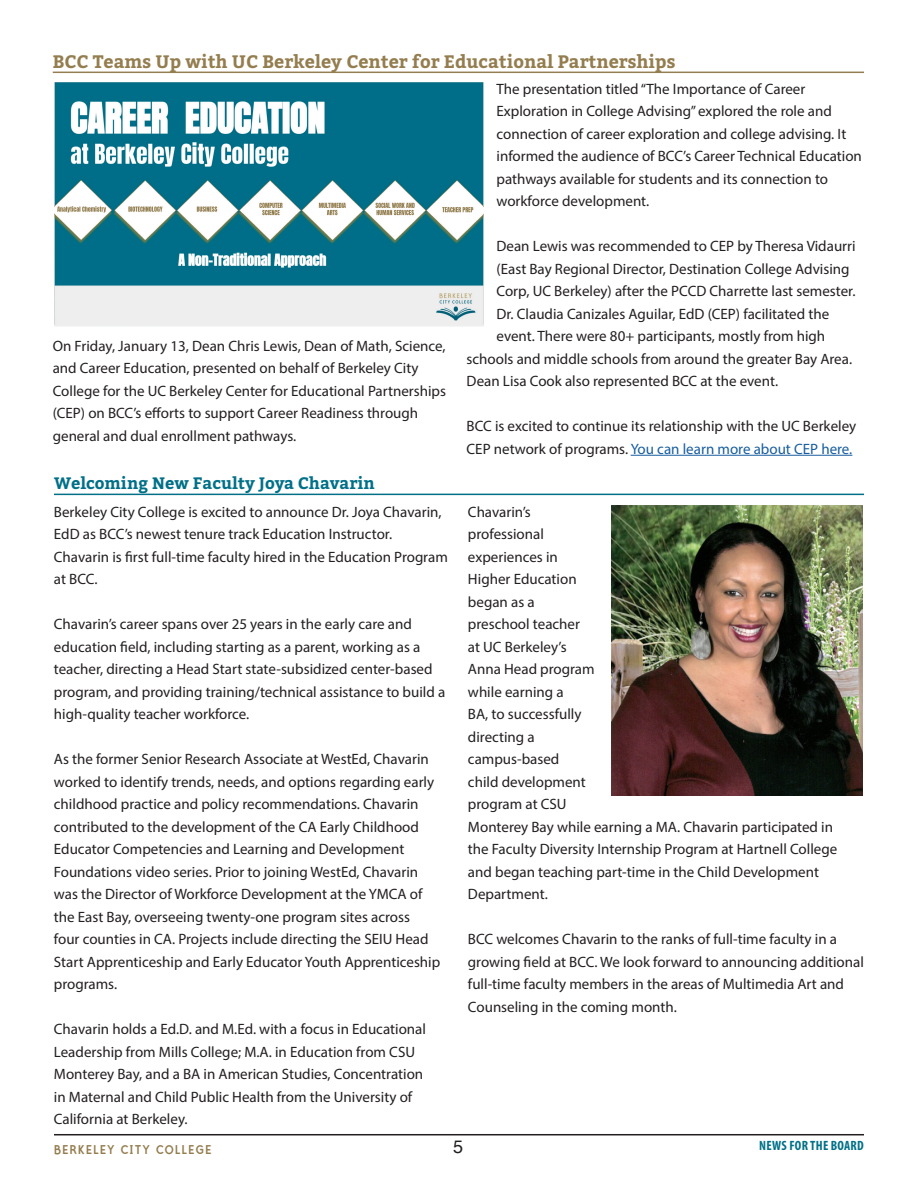
<style>
.page{position:relative;width:918px;height:1188px;background:#fff}
.page>*{position:absolute;margin:0;border:0;box-sizing:border-box;transform-origin:0 0}
.Sections{font:700 18px "Bitter";color:#947d4e}
.t1{font:18px "Helvetica";color:#231f20}
.Sections-2{font:700 16.5px "Bitter";color:#007088}
.Body{font:15px/22.5px "Myriad Pro";color:#231f20}
.t2{font:15px "Polymer Bold Caps";letter-spacing:.09em;color:#947d4e}
.t3{font:700 condensed 13.5px "Myriad Pro";letter-spacing:.02em;color:#007088}
.s1{color:#175d9e}
</style>
<div class="page">
<hr style="left:54px;top:1134px;width:810px;height:1px;background:#231f20">
<hr style="left:54px;top:494px;width:810px;height:1px;background:#007088">
<hr style="left:631px;top:455px;width:221px;height:1px;background:#175d9e">
<hr style="left:53px;top:72px;width:811px;height:1px;background:#947d4e">
<img style="left:612px;top:505px;width:250px;height:291px">
<img style="left:55px;top:82px;width:428px;height:244px">
<p class="Sections" style="left:53px;top:50px;width:624px">BCC Teams Up with UC Berkeley Center for Educational Partnerships</p>
<p class="Body" style="left:53px;top:334px;width:395px">On Friday, January 13, Dean Chris Lewis, Dean of Math, Science, and Career Education, presented on behalf of Berkeley City College for the UC Berkeley Center for Educational Partnerships (CEP) on BCC’s efforts to support Career Readiness through general and dual enrollment pathways.</p>
<p class="Sections-2" style="left:54px;top:472px;width:322px">Welcoming New Faculty Joya Chavarin</p>
<p class="Body" style="left:54px;top:500px;width:395px">Berkeley City College is excited to announce Dr. Joya Chavarin, EdD as BCC’s newest tenure track Education Instructor.<br>Chavarin is first full-time faculty hired in the Education Program at BCC.</p>
<p class="Body" style="left:54px;top:613px;width:393px">Chavarin’s career spans over 25 years in the early care and education field, including starting as a parent, working as a teacher, directing a Head Start state-subsidized center-based program, and providing training/technical assistance to build a high-quality teacher workforce.</p>
<p class="Body" style="left:54px;top:748px;width:388px">As the former Senior Research Associate at WestEd, Chavarin worked to identify trends, needs, and options regarding early childhood practice and policy recommendations. Chavarin contributed to the development of the CA Early Childhood Educator Competencies and Learning and Development Foundations video series. Prior to joining WestEd, Chavarin was the Director of Workforce Development at the YMCA of the East Bay, overseeing twenty-one program sites across<br>four counties in CA. Projects include directing the SEIU Head Start Apprenticeship and Early Educator Youth Apprenticeship programs.</p>
<p class="Body" style="left:54px;top:1018px;width:374px">Chavarin holds a Ed.D. and M.Ed. with a focus in Educational Leadership from Mills College; M.A. in Education from CSU Monterey Bay, and a BA in American Studies, Concentration in Maternal and Child Public Health from the University of California at Berkeley.</p>
<p class="Body" style="left:497px;top:77px;width:367px">The presentation titled “The Importance of Career Exploration in College Advising” explored the role and connection of career exploration and college advising. It informed the audience of BCC’s Career Technical Education pathways available for students and its connection to workforce development.</p>
<p class="Body" style="left:497px;top:235px;width:361px">Dean Lewis was recommended to CEP by Theresa Vidaurri</p>
<p class="Body" style="left:497px;top:257px;width:355px">(East Bay Regional Director, Destination College Advising</p>
<p class="Body" style="left:497px;top:280px;width:360px">Corp, UC Berkeley) after the PCCD Charrette last semester.</p>
<p class="Body" style="left:497px;top:302px;width:334px">Dr. Claudia Canizales Aguilar, EdD (CEP) facilitated the</p>
<p class="Body" style="left:497px;top:325px;width:330px">event. There were 80+ participants, mostly from high</p>
<p class="Body" style="left:467px;top:347px;width:387px">schools and middle schools from around the greater Bay Area.</p>
<p class="Body" style="left:467px;top:370px;width:313px">Dean Lisa Cook also represented BCC at the event.</p>
<p class="Body" style="left:467px;top:415px;width:391px">BCC is excited to continue its relationship with the UC Berkeley<br>CEP network of programs. <span class="s1">You can learn more about CEP here.</span></p>
<p class="Body" style="left:468px;top:500px;width:371px">Chavarin’s<br>professional<br>experiences in<br>Higher Education<br>began as a<br>preschool teacher<br>at UC Berkeley’s<br>Anna Head program<br>while earning a<br>BA, to successfully<br>directing a<br>campus-based<br>child development<br>program at CSU<br>Monterey Bay while earning a MA. Chavarin participated in the Faculty Diversity Internship Program at Hartnell College and began teaching part-time in the Child Development<br>Department.</p>
<p class="Body" style="left:468px;top:928px;width:398px">BCC welcomes Chavarin to the ranks of full-time faculty in a growing field at BCC. We look forward to announcing additional full-time faculty members in the areas of Multimedia Art and Counseling in the coming month.</p>
<p class="t2" style="left:54px;top:1140px;width:159px">BERKELEY CITY COLLEGE</p>
<p class="t1" style="left:453px;top:1133px;width:12px">5</p>
<p class="t3" style="left:759px;top:1137px;width:106px">NEWS FOR THE BOARD</p>
</div>
